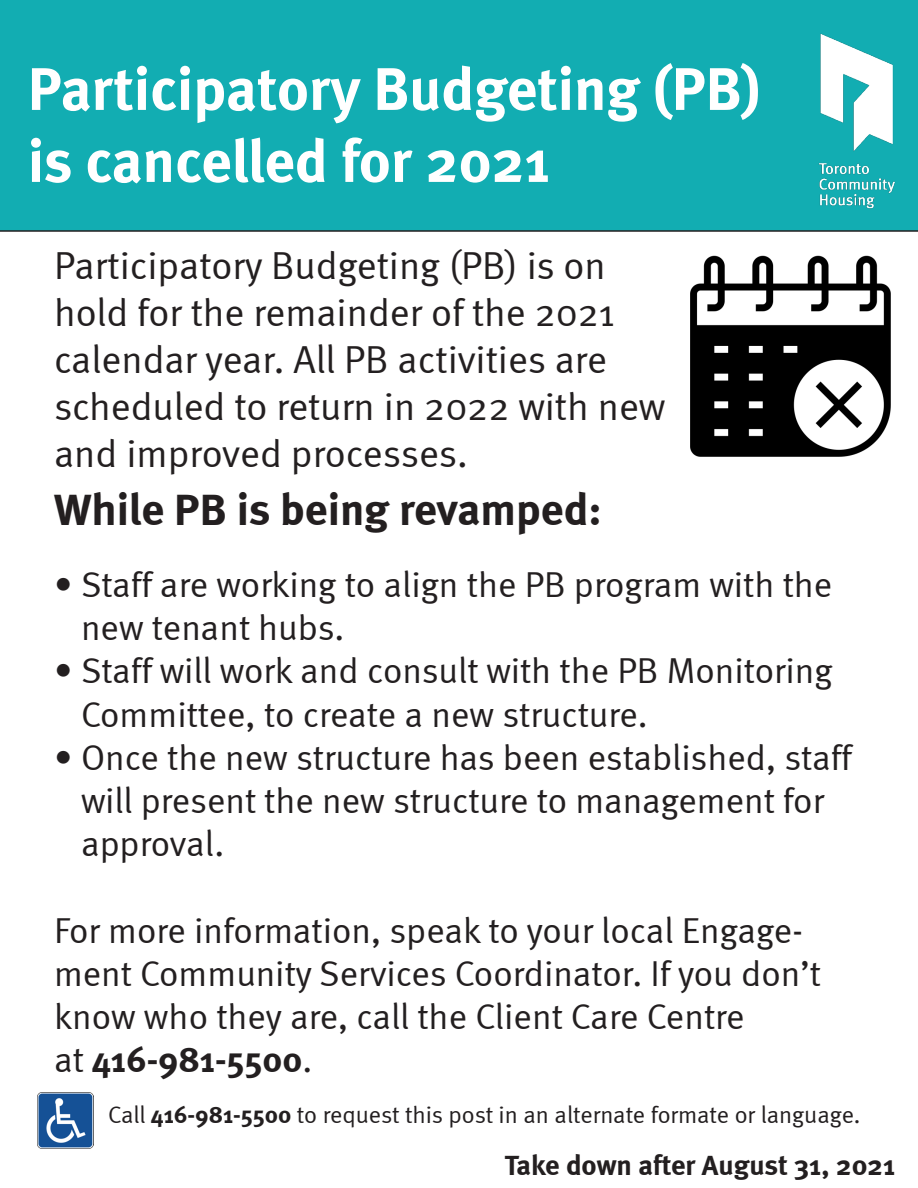
<style>
.page{position:relative;width:918px;height:1188px;background:#fff}
.page>*{position:absolute;margin:0;border:0;box-sizing:border-box;transform-origin:0 0}
.t1{font:700 60px/72px "Meta";color:#fff}
.t2{font:700 45px "Meta";color:#231f20}
.t3{font:39px/46.8px "Meta Normal";color:#231f20}
.t4{font:36px/43.2px "Meta Normal";color:#231f20}
.t5{font:700 28.5px "Meta";color:#231f20}
.t6{font:24px "Meta Normal";color:#231f20}
.s1{font-family:"Meta";font-weight:700}
</style>
<div class="page">
<div style="left:0;top:0;width:918px;height:232px;background:#12adb2"></div>
<img style="left:690px;top:255px;width:201px;height:202px">
<img style="left:38px;top:1092px;width:56px;height:56px">
<h1 class="t1" style="left:28px;top:52px;width:734px">Participatory Budgeting (PB) is cancelled for 2021</h1>
<p class="t3" style="left:54px;top:242px;width:613px">Participatory Budgeting (PB) is on hold for the remainder of the 2021 calendar year. All PB activities are scheduled to return in 2022 with new and improved processes.</p>
<h2 class="t2" style="left:54px;top:483px;width:549px">While PB is being revamped:</h2>
<p class="t4" style="left:81px;top:562px;width:753px;text-indent:-27px">• Staff are working to align the PB program with the new tenant hubs.</p>
<p class="t4" style="left:81px;top:649px;width:753px;text-indent:-27px">• Staff will work and consult with the PB Monitoring<br>Committee, to create a new structure.</p>
<p class="t4" style="left:81px;top:735px;width:772px;text-indent:-27px">• Once the new structure has been established, staff will present the new structure to management for approval.</p>
<p class="t4" style="left:54px;top:908px;width:768px">For more information, speak to your local Engage&shy;ment Community Services Coordinator. If you don’t know who they are, call the Client Care Centre<br>at <span class="s1">416-981-5500</span>.</p>
<p class="t6" style="left:108px;top:1101px;width:754px">Call <span class="s1">416-981-5500</span> to request this post in an alternate formate or language.</p>
<p class="t5" style="left:505px;top:1148px;width:392px">Take down after August 31, 2021</p>
</div>
